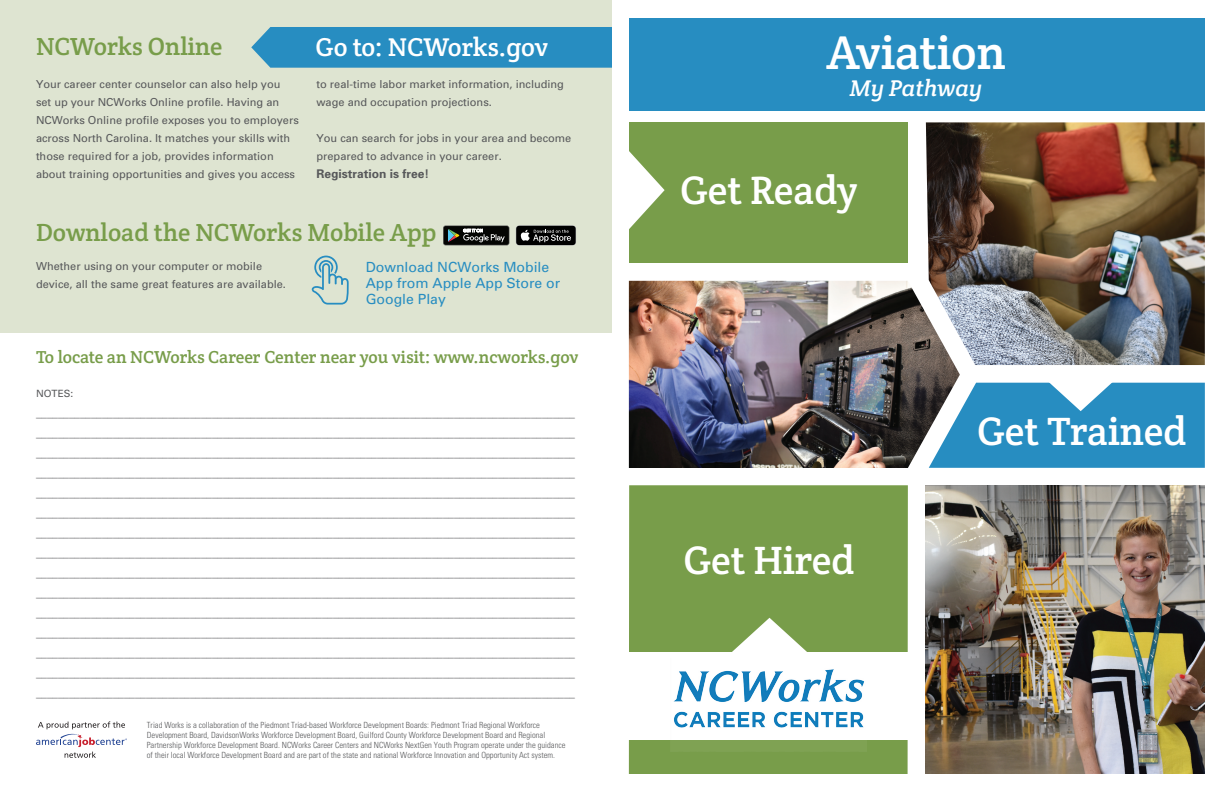
<style>
.page{position:relative;width:1224px;height:792px;background:#fff}
.page>*{position:absolute;margin:0;border:0;box-sizing:border-box;transform-origin:0 0}
.t1{font:48px "Crete Round";color:#fff}
.t2{font:40px "Crete Round";color:#fff}
.t3{font:26px "Crete Round";color:#fff}
.t4{font:25px "Crete Round";color:#789d4a}
.t5{font:italic 23px "Crete Round";color:#fff}
.t6{font:17.5px "Crete Round";color:#789d4a}
.t7{font:14px/16px "Univers";color:#278dc1}
.t8{font:700 12px "Univers";color:#57585a}
.t9{font:11px/20px "Univers";color:#57585a}
.t10{font:10px "Univers";color:#57585a}
.t11{font:300 condensed 8.5px/10px "Univers";color:#57585a}
</style>
<div class="page">
<div style="left:0;top:0;width:612px;height:333px;background:#dee4d1"></div>
<svg style="left:36px;top:721px;width:91px;height:37px"></svg>
<div style="left:251px;top:27px;width:361px;height:41px;background:#278dc1"></div>
<svg style="left:312px;top:256px;width:37px;height:49px"></svg>
<svg style="left:516px;top:225px;width:60px;height:21px"></svg>
<svg style="left:443px;top:226px;width:66px;height:19px"></svg>
<div style="left:629px;top:122px;width:279px;height:141px;background:#789d4a"></div>
<img style="left:629px;top:281px;width:331px;height:187px">
<img style="left:926px;top:485px;width:279px;height:289px">
<div style="left:629px;top:485px;width:279px;height:289px;background:#789d4a"></div>
<svg style="left:732px;top:618px;width:75px;height:34px"></svg>
<svg style="left:929px;top:374px;width:276px;height:94px"></svg>
<div style="left:623px;top:652px;width:288px;height:88px;background:#fff"></div>
<img style="left:926px;top:122px;width:279px;height:243px">
<img style="left:673px;top:669px;width:191px;height:59px">
<div style="left:629px;top:18px;width:576px;height:92px;background:#278dc1"></div>
<svg style="left:629px;top:151px;width:36px;height:78px"></svg>
<h3 class="t4" style="left:36px;top:30px;width:188px">NCWorks Online</h3>
<h3 class="t3" style="left:316px;top:30px;width:234px">Go to: NCWorks.gov</h3>
<p class="t9" style="left:36px;top:75px;width:264px;line-height:18px">Your career center counselor can also help you<br>set up your NCWorks Online profile. Having an NCWorks Online profile exposes you to employers across North Carolina. It matches your skills with those required for a job, provides information about training opportunities and gives you access</p>
<p class="t9" style="left:316px;top:75px;width:249px;line-height:18px">to real-time labor market information, including wage and occupation projections.</p>
<p class="t9" style="left:316px;top:129px;width:256px;line-height:18px">You can search for jobs in your area and become prepared to advance in your career.</p>
<p class="t8" style="left:316px;top:166px;width:114px">Registration is free!</p>
<h3 class="t4" style="left:36px;top:216px;width:402px">Download the NCWorks Mobile App</h3>
<p class="t9" style="left:36px;top:257px;width:252px;line-height:18px">Whether using on your computer or mobile device, all the same great features are available.</p>
<p class="t7" style="left:366px;top:259px;width:196px">Download NCWorks Mobile<br>App from Apple App Store or<br>Google Play</p>
<h3 class="t6" style="left:36px;top:345px;width:544px">To locate an NCWorks Career Center near you visit: www.ncworks.gov</h3>
<p class="t10" style="left:36px;top:387px;width:39px">NOTES:</p>
<p class="t9" style="left:36px;top:403px;width:540px;text-align:justify">__________________________________________________________________________________________________ __________________________________________________________________________________________________ __________________________________________________________________________________________________ __________________________________________________________________________________________________ __________________________________________________________________________________________________ __________________________________________________________________________________________________ __________________________________________________________________________________________________ __________________________________________________________________________________________________ __________________________________________________________________________________________________ __________________________________________________________________________________________________ __________________________________________________________________________________________________ __________________________________________________________________________________________________ __________________________________________________________________________________________________ __________________________________________________________________________________________________ __________________________________________________________________________________________________</p>
<p class="t11" style="left:147px;top:720px;width:420px">Triad Works is a collaboration of the Piedmont Triad-based Workforce Development Boards: Piedmont Triad Regional Workforce Development Board, DavidsonWorks Workforce Development Board, Guilford County Workforce Development Board and Regional Partnership Workforce Development Board. NCWorks Career Centers and NCWorks NextGen Youth Program operate under the guidance of their local Workforce Development Board and are part of the state and national Workforce Innovation and Opportunity Act system.</p>
<h1 class="t1" style="left:827px;top:21px;width:181px">Aviation</h1>
<h3 class="t5" style="left:850px;top:75px;width:134px">My Pathway</h3>
<h2 class="t2" style="left:680px;top:164px;width:179px">Get Ready</h2>
<h2 class="t2" style="left:683px;top:534px;width:173px">Get Hired</h2>
<h2 class="t2" style="left:977px;top:405px;width:211px">Get Trained</h2>
</div>
